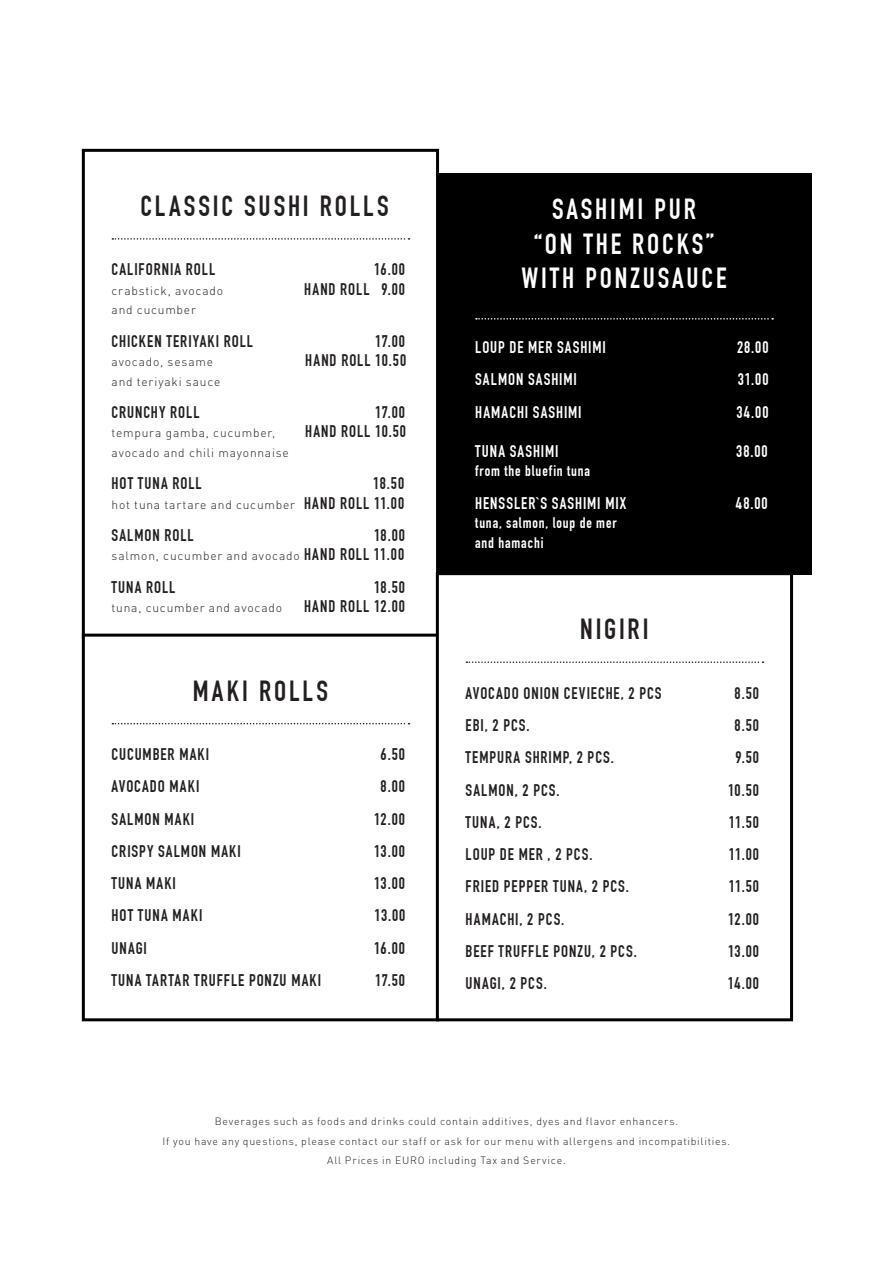
<style>
.page{position:relative;width:893px;height:1263px;background:#fff}
.page>*{position:absolute;margin:0;border:0;box-sizing:border-box;transform-origin:0 0}
.t1{font:700 28.5px/34.2px "DIN Condensed";letter-spacing:.1em;color:#fff;text-align:center}
.t2{font:700 28.5px "DIN Condensed";letter-spacing:.1em;color:#231f20}
.t3{font:700 16.5px "DIN Condensed";letter-spacing:.065em;color:#231f20}
.t4{font:700 16.5px "DIN Condensed";letter-spacing:.06em;color:#fff}
.t5{font:700 15px/19.5px "DIN Condensed";letter-spacing:.055em;color:#fff}
.t6{font:300 12px "DIN Pro";letter-spacing:.065em;color:#231f20}
.t7{font:300 10.5px "DIN Pro";letter-spacing:.07em;color:#231f20}
.s1{font-family:"DIN Condensed";font-weight:700;font-size:16.5px}
</style>
<div class="page">
<div style="left:82px;top:149px;width:357px;height:490px;background:#fff;border:3px solid #000"></div>
<div style="left:82px;top:634px;width:357px;height:387px;background:#fff;border:3px solid #000"></div>
<div style="left:436px;top:572px;width:357px;height:449px;background:#fff;border:3px solid #000"></div>
<svg style="left:112px;top:238px;width:298px;height:2px"></svg>
<svg style="left:112px;top:723px;width:298px;height:1px"></svg>
<svg style="left:466px;top:661px;width:297px;height:2px"></svg>
<div style="left:437px;top:173px;width:374px;height:402px;background:#000"></div>
<svg style="left:476px;top:318px;width:297px;height:2px"></svg>
<p class="t2" style="left:140px;top:189px;width:250px">CLASSIC SUSHI ROLLS</p>
<p class="t3" style="left:112px;top:260px;width:105px">CALIFORNIA ROLL</p>
<p class="t3" style="left:374px;top:260px;width:32px">16.00</p>
<p class="t6" style="left:112px;top:282px;width:113px">crabstick, avocado</p>
<p class="t3" style="left:304px;top:279px;width:102px">HAND ROLL 9.00</p>
<p class="t6" style="left:112px;top:302px;width:86px">and cucumber</p>
<p class="t3" style="left:112px;top:331px;width:143px">CHICKEN TERIYAKI ROLL</p>
<p class="t3" style="left:375px;top:331px;width:31px">17.00</p>
<p class="t6" style="left:112px;top:354px;width:103px">avocado, sesame</p>
<p class="t3" style="left:305px;top:351px;width:102px">HAND ROLL 10.50</p>
<p class="t6" style="left:112px;top:373px;width:110px">and teriyaki sauce</p>
<p class="t3" style="left:112px;top:402px;width:89px">CRUNCHY ROLL</p>
<p class="t3" style="left:375px;top:402px;width:31px">17.00</p>
<p class="t6" style="left:112px;top:425px;width:165px">tempura gamba, cucumber,</p>
<p class="t3" style="left:305px;top:422px;width:102px">HAND ROLL 10.50</p>
<p class="t6" style="left:112px;top:444px;width:179px">avocado and chili mayonnaise</p>
<p class="t3" style="left:112px;top:474px;width:92px">HOT TUNA ROLL</p>
<p class="t3" style="left:373px;top:474px;width:32px">18.50</p>
<p class="t6" style="left:112px;top:496px;width:294px">hot tuna tartare and cucumber <span class="s1">HAND ROLL 11.00</span></p>
<p class="t3" style="left:112px;top:525px;width:84px">SALMON ROLL</p>
<p class="t3" style="left:374px;top:525px;width:32px">18.00</p>
<p class="t6" style="left:112px;top:548px;width:294px">salmon, cucumber and avocado <span class="s1">HAND ROLL 11.00</span></p>
<p class="t3" style="left:112px;top:577px;width:65px">TUNA ROLL</p>
<p class="t3" style="left:374px;top:577px;width:32px">18.50</p>
<p class="t6" style="left:112px;top:600px;width:172px">tuna, cucumber and avocado</p>
<p class="t3" style="left:304px;top:597px;width:102px">HAND ROLL 12.00</p>
<p class="t2" style="left:193px;top:674px;width:137px">MAKI ROLLS</p>
<p class="t3" style="left:112px;top:745px;width:99px">CUCUMBER MAKI</p>
<p class="t3" style="left:381px;top:745px;width:26px">6.50</p>
<p class="t3" style="left:112px;top:777px;width:89px">AVOCADO MAKI</p>
<p class="t3" style="left:381px;top:777px;width:26px">8.00</p>
<p class="t3" style="left:112px;top:809px;width:84px">SALMON MAKI</p>
<p class="t3" style="left:374px;top:809px;width:32px">12.00</p>
<p class="t3" style="left:112px;top:841px;width:131px">CRISPY SALMON MAKI</p>
<p class="t3" style="left:374px;top:841px;width:32px">13.00</p>
<p class="t3" style="left:112px;top:874px;width:66px">TUNA MAKI</p>
<p class="t3" style="left:374px;top:874px;width:32px">13.00</p>
<p class="t3" style="left:112px;top:906px;width:92px">HOT TUNA MAKI</p>
<p class="t3" style="left:375px;top:906px;width:32px">13.00</p>
<p class="t3" style="left:112px;top:938px;width:37px">UNAGI</p>
<p class="t3" style="left:374px;top:938px;width:32px">16.00</p>
<p class="t3" style="left:112px;top:970px;width:211px">TUNA TARTAR TRUFFLE PONZU MAKI</p>
<p class="t3" style="left:375px;top:970px;width:31px">17.50</p>
<p class="t1" style="left:521px;top:192px;width:207px">SASHIMI PUR<br>“ON THE ROCKS”<br>WITH PONZUSAUCE</p>
<p class="t4" style="left:475px;top:338px;width:132px">LOUP DE MER SASHIMI</p>
<p class="t4" style="left:737px;top:338px;width:33px">28.00</p>
<p class="t4" style="left:475px;top:370px;width:103px">SALMON SASHIMI</p>
<p class="t4" style="left:738px;top:370px;width:32px">31.00</p>
<p class="t4" style="left:475px;top:402px;width:108px">HAMACHI SASHIMI</p>
<p class="t4" style="left:737px;top:402px;width:34px">34.00</p>
<p class="t4" style="left:475px;top:441px;width:85px">TUNA SASHIMI</p>
<p class="t4" style="left:736px;top:441px;width:33px">38.00</p>
<p class="t5" style="left:475px;top:461px;width:116px">from the bluefin tuna</p>
<p class="t4" style="left:475px;top:493px;width:153px">HENSSLER`S SASHIMI MIX</p>
<p class="t4" style="left:736px;top:493px;width:33px">48.00</p>
<p class="t5" style="left:475px;top:513px;width:143px">tuna, salmon, loup de mer and hamachi</p>
<p class="t2" style="left:580px;top:612px;width:70px">NIGIRI</p>
<p class="t3" style="left:466px;top:683px;width:198px">AVOCADO ONION CEVIECHE, 2 PCS</p>
<p class="t3" style="left:735px;top:683px;width:26px">8.50</p>
<p class="t3" style="left:466px;top:715px;width:66px">EBI, 2 PCS.</p>
<p class="t3" style="left:735px;top:715px;width:26px">8.50</p>
<p class="t3" style="left:466px;top:748px;width:150px">TEMPURA SHRIMP, 2 PCS.</p>
<p class="t3" style="left:735px;top:748px;width:25px">9.50</p>
<p class="t3" style="left:466px;top:780px;width:95px">SALMON, 2 PCS.</p>
<p class="t3" style="left:728px;top:780px;width:32px">10.50</p>
<p class="t3" style="left:466px;top:812px;width:77px">TUNA, 2 PCS.</p>
<p class="t3" style="left:729px;top:812px;width:32px">11.50</p>
<p class="t3" style="left:466px;top:844px;width:128px">LOUP DE MER , 2 PCS.</p>
<p class="t3" style="left:729px;top:844px;width:32px">11.00</p>
<p class="t3" style="left:466px;top:877px;width:165px">FRIED PEPPER TUNA, 2 PCS.</p>
<p class="t3" style="left:729px;top:877px;width:32px">11.50</p>
<p class="t3" style="left:466px;top:909px;width:100px">HAMACHI, 2 PCS.</p>
<p class="t3" style="left:728px;top:909px;width:32px">12.00</p>
<p class="t3" style="left:466px;top:941px;width:173px">BEEF TRUFFLE PONZU, 2 PCS.</p>
<p class="t3" style="left:728px;top:941px;width:32px">13.00</p>
<p class="t3" style="left:466px;top:973px;width:83px">UNAGI, 2 PCS.</p>
<p class="t3" style="left:728px;top:973px;width:33px">14.00</p>
<p class="t7" style="left:215px;top:1114px;width:465px">Beverages such as foods and drinks could contain additives, dyes and flavor enhancers.</p>
<p class="t7" style="left:163px;top:1134px;width:569px">If you have any questions, please contact our staff or ask for our menu with allergens and incompatibilities.</p>
<p class="t7" style="left:327px;top:1153px;width:240px">All Prices in EURO including Tax and Service.</p>
</div>
